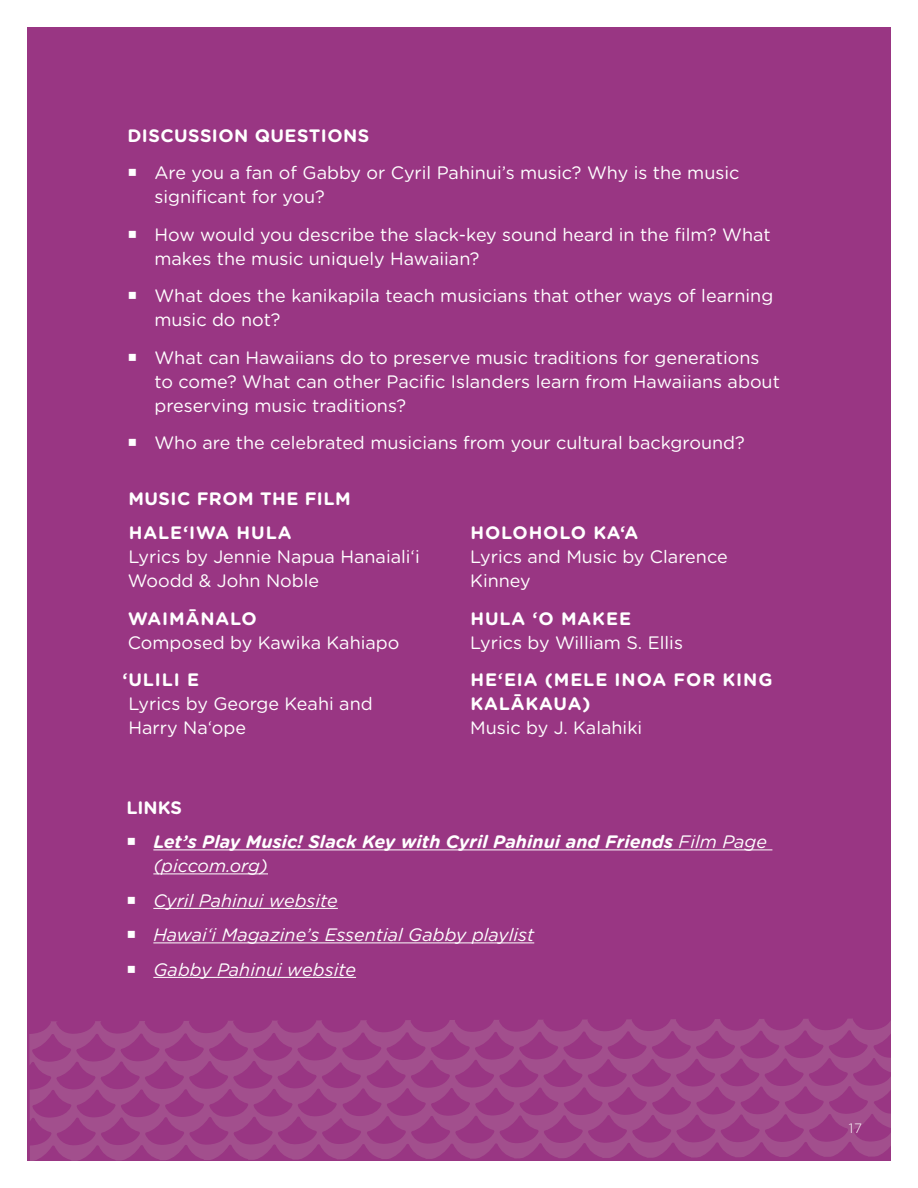
<style>
.page{position:relative;width:918px;height:1188px;background:#fff}
.page>*{position:absolute;margin:0;border:0;box-sizing:border-box;transform-origin:0 0}
.t1{font:18px/24px "Gotham Rounded";color:#fff}
.t2{font:italic 18px/34.5px "Gotham Rounded";color:#fff}
.t3{font:700 18px/24px "Gotham Rounded";letter-spacing:.05em;color:#fff}
.t4{font:italic 700 18px/34.5px "Gotham Rounded";color:#fff}
.t5{font:700 18px/34.5px "Gotham Rounded";letter-spacing:.025em;color:#fff}
.t6{font:300 13.5px "Gotham Rounded";color:#fff}
.s1{font-style:normal}
.s2{font-weight:400}
</style>
<div class="page">
<div style="left:27px;top:27px;width:864px;height:1134px;background:#993683"></div>
<svg style="left:29px;top:1019px;width:862px;height:142px"></svg>
<hr style="left:153px;top:849px;width:619px;height:1px;background:#fff">
<hr style="left:153px;top:873px;width:115px;height:1px;background:#fff">
<hr style="left:153px;top:908px;width:185px;height:1px;background:#fff">
<hr style="left:153px;top:942px;width:381px;height:1px;background:#fff">
<hr style="left:153px;top:977px;width:203px;height:1px;background:#fff">
<p class="t5" style="left:127px;top:117px;width:243px">DISCUSSION QUESTIONS</p>
<p class="t1" style="left:154px;top:160px;width:586px">Are you a fan of Gabby or Cyril Pahinui’s music? Why is the music significant for you?</p>
<p class="t1" style="left:154px;top:222px;width:618px">How would you describe the slack-key sound heard in the film? What makes the music uniquely Hawaiian?</p>
<p class="t1" style="left:154px;top:283px;width:620px">What does the kanikapila teach musicians that other ways of learning music do not?</p>
<p class="t1" style="left:154px;top:345px;width:627px">What can Hawaiians do to preserve music traditions for generations to come? What can other Pacific Islanders learn from Hawaiians about preserving music traditions?</p>
<p class="t1" style="left:154px;top:430px;width:592px">Who are the celebrated musicians from your cultural background?</p>
<p class="t5" style="left:129px;top:480px;width:224px">MUSIC FROM THE FILM<br>HALE‘IWA HULA</p>
<p class="t1" style="left:128px;top:544px;width:294px">Lyrics by Jennie Napua Hanaiali‘i<br>Woodd &amp; John Noble</p>
<p class="t3" style="left:128px;top:606px;width:130px">WAIMĀNALO</p>
<p class="t1" style="left:128px;top:630px;width:273px">Composed by Kawika Kahiapo</p>
<p class="t3" style="left:122px;top:667px;width:78px">‘ULILI E</p>
<p class="t1" style="left:129px;top:691px;width:246px">Lyrics by George Keahi and<br>Harry Na‘ope</p>
<p class="t3" style="left:470px;top:520px;width:169px">HOLOHOLO KA‘A</p>
<p class="t1" style="left:470px;top:544px;width:259px">Lyrics and Music by Clarence<br>Kinney</p>
<p class="t3" style="left:470px;top:606px;width:162px">HULA ‘O MAKEE</p>
<p class="t1" style="left:470px;top:630px;width:214px">Lyrics by William S. Ellis</p>
<p class="t3" style="left:470px;top:667px;width:304px">HE‘EIA (MELE INOA FOR KING<br>KALĀKAUA)</p>
<p class="t1" style="left:470px;top:715px;width:174px">Music by J. Kalahiki</p>
<p class="t4" style="left:153px;top:789px;width:615px;text-indent:-27px"><span class="s1">LINKS<br></span>Let’s Play Music! Slack Key with Cyril Pahinui and Friends <span class="s2">Film Page</span></p>
<p class="t2" style="left:153px;top:848px;width:382px">(piccom.org)<br>Cyril Pahinui website<br>Hawai‘i Magazine’s Essential Gabby playlist<br>Gabby Pahinui website</p>
<p class="t6" style="left:849px;top:1119px;width:15px">17</p>
</div>
